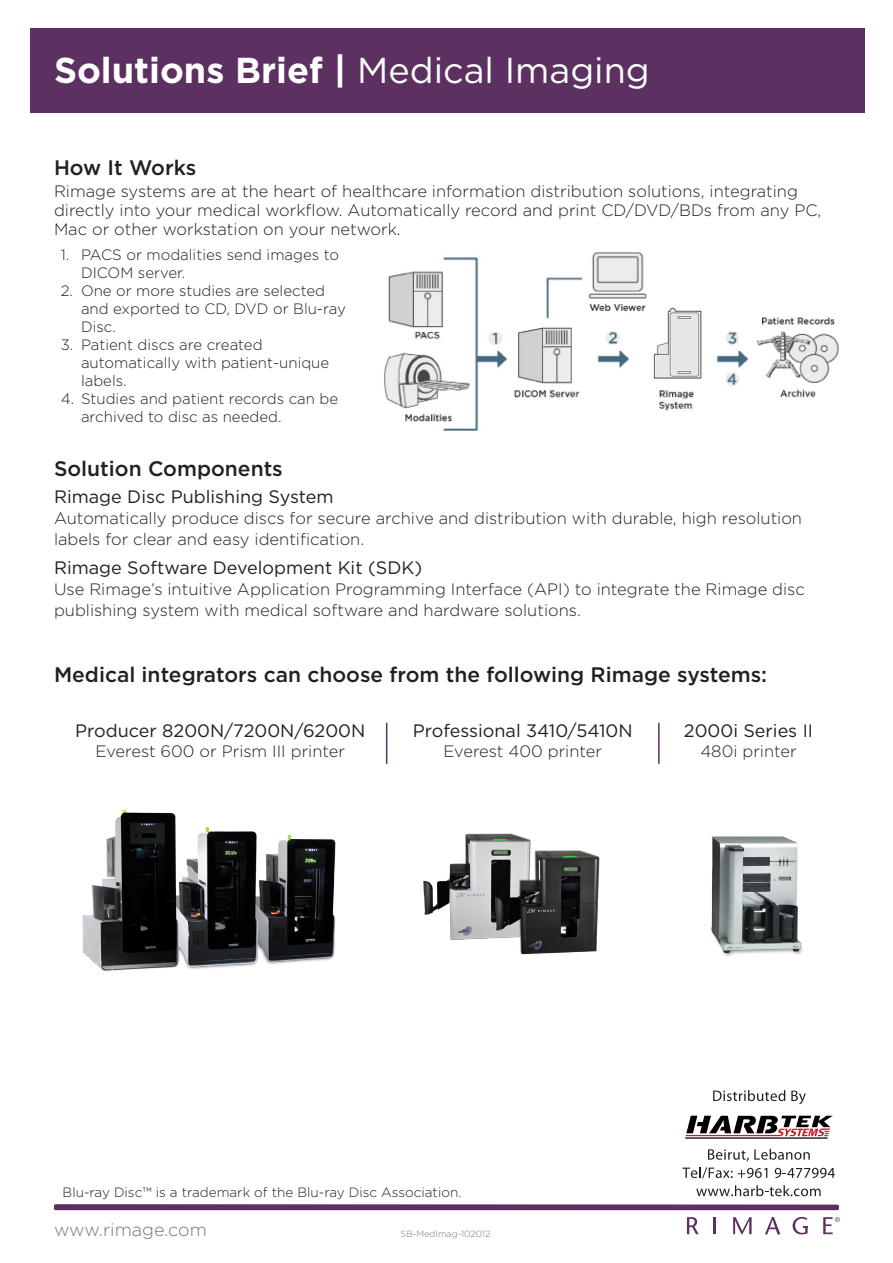
<style>
.page{position:relative;width:893px;height:1263px;background:#fff}
.page>*{position:absolute;margin:0;border:0;box-sizing:border-box;transform-origin:0 0}
.Top_Heading_Title{font:700 36px "Gotham";color:#fff}
.Paragraph_Heading{font:500 21px "Gotham";color:#231f20}
.Subparagraph_heading{font:18px "Gotham";color:#231f20}
.t1{font:300 18px "Gotham";color:#757679}
.Body_Text_-_11_14{font:300 16.5px/21px "Gotham";color:#231f20}
.Body_text_11pt{font:300 16.5px/18.8px "Gotham";color:#231f20}
.t2{font:300 15px/18px "Gotham";color:#231f20}
.Body_Text_-_11_14-2{font:300 13.5px "Gotham";color:#231f20}
.t3{font:300 9px "Gotham";color:#757679}
.s1{font-weight:400}
</style>
<div class="page">
<hr style="left:658px;top:723px;width:2px;height:21px;background:#5c3161">
<svg style="left:386px;top:723px;width:1px;height:41px"></svg>
<hr style="left:658px;top:744px;width:2px;height:20px;background:#5c3161">
<svg style="left:687px;top:1217px;width:12px;height:17px"></svg>
<svg style="left:714px;top:1217px;width:2px;height:17px"></svg>
<svg style="left:733px;top:1217px;width:19px;height:17px"></svg>
<svg style="left:793px;top:1217px;width:15px;height:17px"></svg>
<svg style="left:765px;top:1217px;width:15px;height:17px"></svg>
<svg style="left:823px;top:1217px;width:17px;height:17px"></svg>
<div style="left:54px;top:1204px;width:785px;height:6px;border:3px solid #5c3161"></div>
<div style="left:30px;top:28px;width:834px;height:85px;background:#5c3161"></div>
<img style="left:423px;top:833px;width:177px;height:122px">
<img style="left:711px;top:836px;width:92px;height:120px">
<img style="left:384px;top:252px;width:455px;height:179px">
<div style="left:650px;top:380px;width:55px;height:8px;background:#fff"></div>
<img style="left:82px;top:809px;width:254px;height:162px">
<svg style="left:713px;top:1090px;width:72px;height:11px"></svg>
<svg style="left:791px;top:1090px;width:15px;height:14px"></svg>
<svg style="left:708px;top:1149px;width:102px;height:12px"></svg>
<svg style="left:682px;top:1167px;width:85px;height:11px"></svg>
<svg style="left:775px;top:1168px;width:60px;height:10px"></svg>
<svg style="left:696px;top:1185px;width:125px;height:11px"></svg>
<svg style="left:686px;top:1116px;width:147px;height:20px"></svg>
<hr style="left:685px;top:1137px;width:143px;height:2px;background:#000001">
<p class="Top_Heading_Title" style="left:54px;top:48px;width:597px">Solutions Brief | <span class="s1">Medical Imaging</span></p>
<p class="Paragraph_Heading" style="left:54px;top:155px;width:144px">How It Works</p>
<p class="Body_text_11pt" style="left:54px;top:182px;width:769px">Rimage systems are at the heart of healthcare information distribution solutions, integrating directly into your medical workflow. Automatically record and print CD/DVD/BDs from any PC,<br>Mac or other workstation on your network.</p>
<p class="t2" style="left:81px;top:245px;width:260px;text-indent:-20px">1. PACS or modalities send images to<br>DICOM server.</p>
<p class="t2" style="left:81px;top:281px;width:266px;text-indent:-20px">2. One or more studies are selected and exported to CD, DVD or Blu-ray<br>Disc.</p>
<p class="t2" style="left:81px;top:335px;width:250px;text-indent:-20px">3. Patient discs are created automatically with patient-unique labels.</p>
<p class="t2" style="left:81px;top:389px;width:259px;text-indent:-20px">4. Studies and patient records can be archived to disc as needed.</p>
<p class="Paragraph_Heading" style="left:54px;top:456px;width:230px">Solution Components</p>
<p class="Subparagraph_heading" style="left:54px;top:485px;width:281px">Rimage Disc Publishing System</p>
<p class="Body_Text_-_11_14" style="left:54px;top:507px;width:750px">Automatically produce discs for secure archive and distribution with durable, high resolution labels for clear and easy identification.</p>
<p class="Subparagraph_heading" style="left:54px;top:556px;width:370px">Rimage Software Development Kit (SDK)</p>
<p class="Body_Text_-_11_14" style="left:54px;top:578px;width:752px">Use Rimage’s intuitive Application Programming Interface (API) to integrate the Rimage disc publishing system with medical software and hardware solutions.</p>
<p class="Paragraph_Heading" style="left:54px;top:661px;width:715px">Medical integrators can choose from the following Rimage systems:</p>
<p class="Subparagraph_heading" style="left:75px;top:720px;width:292px">Producer 8200N/7200N/6200N</p>
<p class="Subparagraph_heading" style="left:413px;top:720px;width:221px">Professional 3410/5410N</p>
<p class="Subparagraph_heading" style="left:684px;top:720px;width:131px">2000i Series II</p>
<p class="Body_Text_-_11_14" style="left:96px;top:741px;width:251px">Everest 600 or Prism III printer</p>
<p class="Body_Text_-_11_14" style="left:443px;top:741px;width:160px">Everest 400 printer</p>
<p class="Body_Text_-_11_14" style="left:700px;top:741px;width:98px">480i printer</p>
<p class="Body_Text_-_11_14-2" style="left:63px;top:1184px;width:400px">Blu-ray Disc™ is a trademark of the Blu-ray Disc Association.</p>
<p class="t1" style="left:54px;top:1219px;width:154px">www.rimage.com</p>
<p class="t3" style="left:401px;top:1229px;width:91px">SB-MedImag-102012</p>
</div>
